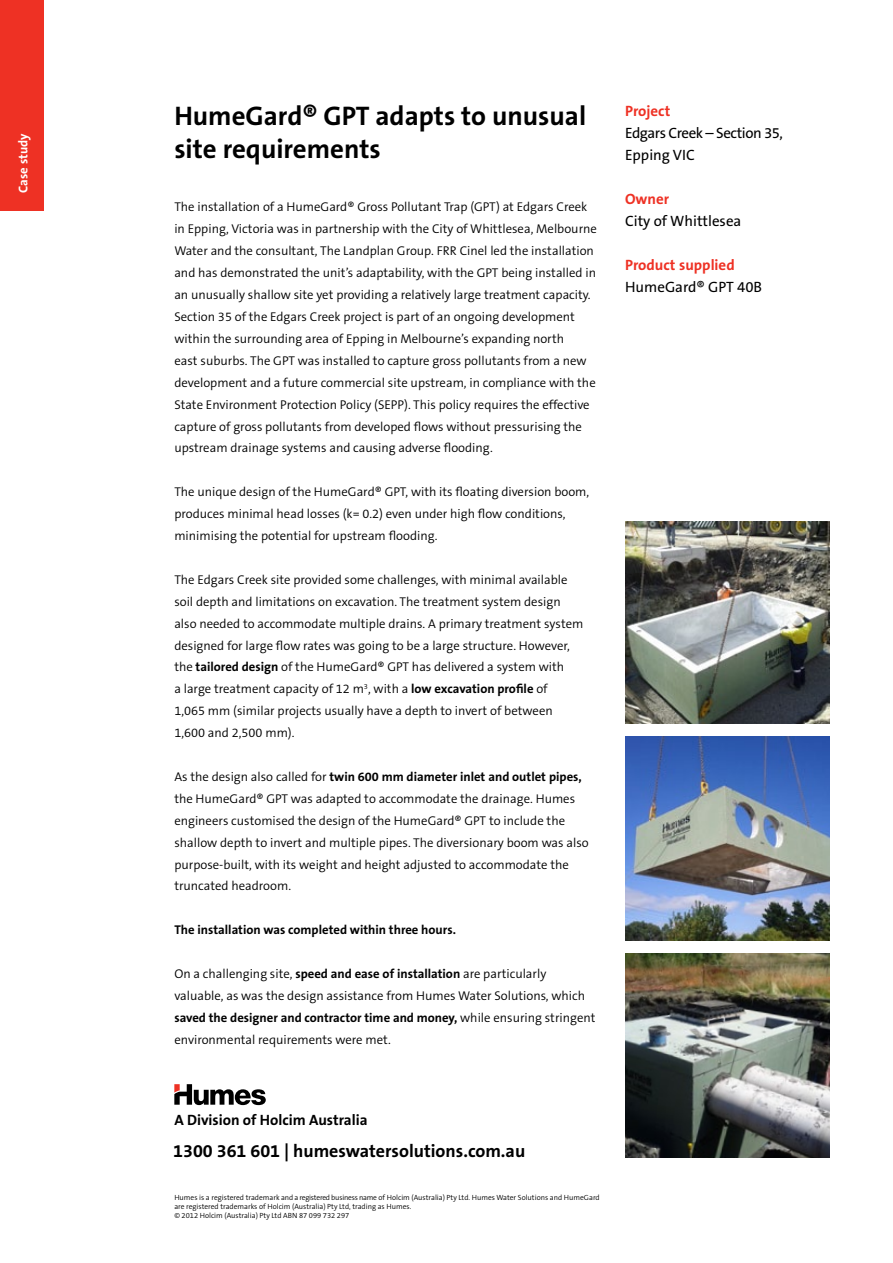
<style>
.page{position:relative;width:893px;height:1263px;background:#fff}
.page>*{position:absolute;margin:0;border:0;box-sizing:border-box;transform-origin:0 0}
.t1{font:700 27px/32.4px "The Sans B7";color:#000}
.t2{font:700 18px "The Sans B7";color:#000}
.t3{font:15px/21.9px "The Sans B5 Plain";letter-spacing:-.03em;color:#000}
.t4{font:15px "The Sans B5 Plain";color:#000}
.t5{font:700 15px "The Sans B7";color:#ee3124}
.t6{font:700 15px "The Sans B7";color:#000}
.t7{font:300 12.75px/21.9px "The Sans B4";color:#000}
.t8{font:700 12.75px "The Sans B7";color:#000}
.t9{font:700 12.75px "The Sans B7";color:#fff}
.t10{font:300 7.5px/9px "The Sans B4";color:#000}
.s1{font-family:"The Sans B7";font-weight:700}
.s2{font-family:"The Sans B4";font-weight:300}
</style>
<div class="page">
<img style="left:625px;top:736px;width:204px;height:204px">
<img style="left:625px;top:521px;width:204px;height:203px">
<img style="left:625px;top:953px;width:204px;height:204px">
<div style="left:0;top:0;width:44px;height:210px;background:#ee3124"></div>
<svg style="left:174px;top:1084px;width:92px;height:21px"></svg>
<p class="t9" style="left:16px;top:193px;width:61px;rotate:-90deg">Case study</p>
<h1 class="t1" style="left:174px;top:101px;width:413px">HumeGard® GPT adapts to unusual site requirements</h1>
<p class="t7" style="left:174px;top:197px;width:424px">The installation of a HumeGard® Gross Pollutant Trap (GPT) at Edgars Creek in Epping, Victoria was in partnership with the City of Whittlesea, Melbourne Water and the consultant, The Landplan Group. FRR Cinel led the installation and has demonstrated the unit’s adaptability, with the GPT being installed in an unusually shallow site yet providing a relatively large treatment capacity.<br>Section 35 of the Edgars Creek project is part of an ongoing development within the surrounding area of Epping in Melbourne’s expanding north<br>east suburbs. The GPT was installed to capture gross pollutants from a new development and a future commercial site upstream, in compliance with the State Environment Protection Policy (SEPP). This policy requires the effective capture of gross pollutants from developed flows without pressurising the upstream drainage systems and causing adverse flooding.</p>
<p class="t7" style="left:174px;top:481px;width:416px">The unique design of the HumeGard® GPT, with its floating diversion boom, produces minimal head losses (k= 0.2) even under high flow conditions, minimising the potential for upstream flooding.</p>
<p class="t7" style="left:174px;top:569px;width:411px">The Edgars Creek site provided some challenges, with minimal available soil depth and limitations on excavation. The treatment system design also needed to accommodate multiple drains. A primary treatment system designed for large flow rates was going to be a large structure. However, the <span class="s1">tailored design</span> of the HumeGard® GPT has delivered a system with<br>a large treatment capacity of 12 m<sup>3</sup>, with a <span class="s1">low excavation profile</span> of<br>1,065 mm (similar projects usually have a depth to invert of between 1,600 and 2,500 mm).</p>
<p class="t8" style="left:174px;top:770px;width:409px"><span class="s2">As the design also called for</span> twin 600 mm diameter inlet and outlet pipes,</p>
<p class="t7" style="left:174px;top:788px;width:416px">the HumeGard® GPT was adapted to accommodate the drainage. Humes engineers customised the design of the HumeGard® GPT to include the shallow depth to invert and multiple pipes. The diversionary boom was also purpose-built, with its weight and height adjusted to accommodate the truncated headroom.</p>
<p class="t8" style="left:174px;top:923px;width:283px">The installation was completed within three hours.</p>
<p class="t7" style="left:174px;top:963px;width:412px">On a challenging site, <span class="s1">speed and ease of installation</span> are particularly valuable, as was the design assistance from Humes Water Solutions, which</p>
<p class="t8" style="left:174px;top:1011px;width:423px">saved the designer and contractor time and money, <span class="s2">while ensuring stringent</span></p>
<p class="t7" style="left:174px;top:1029px;width:218px">environmental requirements were met.</p>
<p class="t5" style="left:625px;top:103px;width:47px">Project</p>
<p class="t3" style="left:625px;top:123px;width:159px">Edgars Creek – Section 35,<br>Epping VIC</p>
<p class="t5" style="left:625px;top:191px;width:46px">Owner</p>
<p class="t4" style="left:625px;top:213px;width:118px">City of Whittlesea</p>
<p class="t5" style="left:625px;top:257px;width:111px">Product supplied</p>
<p class="t4" style="left:625px;top:279px;width:139px">HumeGard® GPT 40B</p>
<p class="t6" style="left:174px;top:1112px;width:195px">A Division of Holcim Australia</p>
<h2 class="t2" style="left:173px;top:1142px;width:353px">1300 361 601 | humeswatersolutions.com.au</h2>
<p class="t10" style="left:174px;top:1193px;width:427px">Humes is a registered trademark and a registered business name of Holcim (Australia) Pty Ltd. Humes Water Solutions and HumeGard are registered trademarks of Holcim (Australia) Pty Ltd, trading as Humes.<br>© 2012 Holcim (Australia) Pty Ltd ABN 87 099 732 297</p>
</div>
